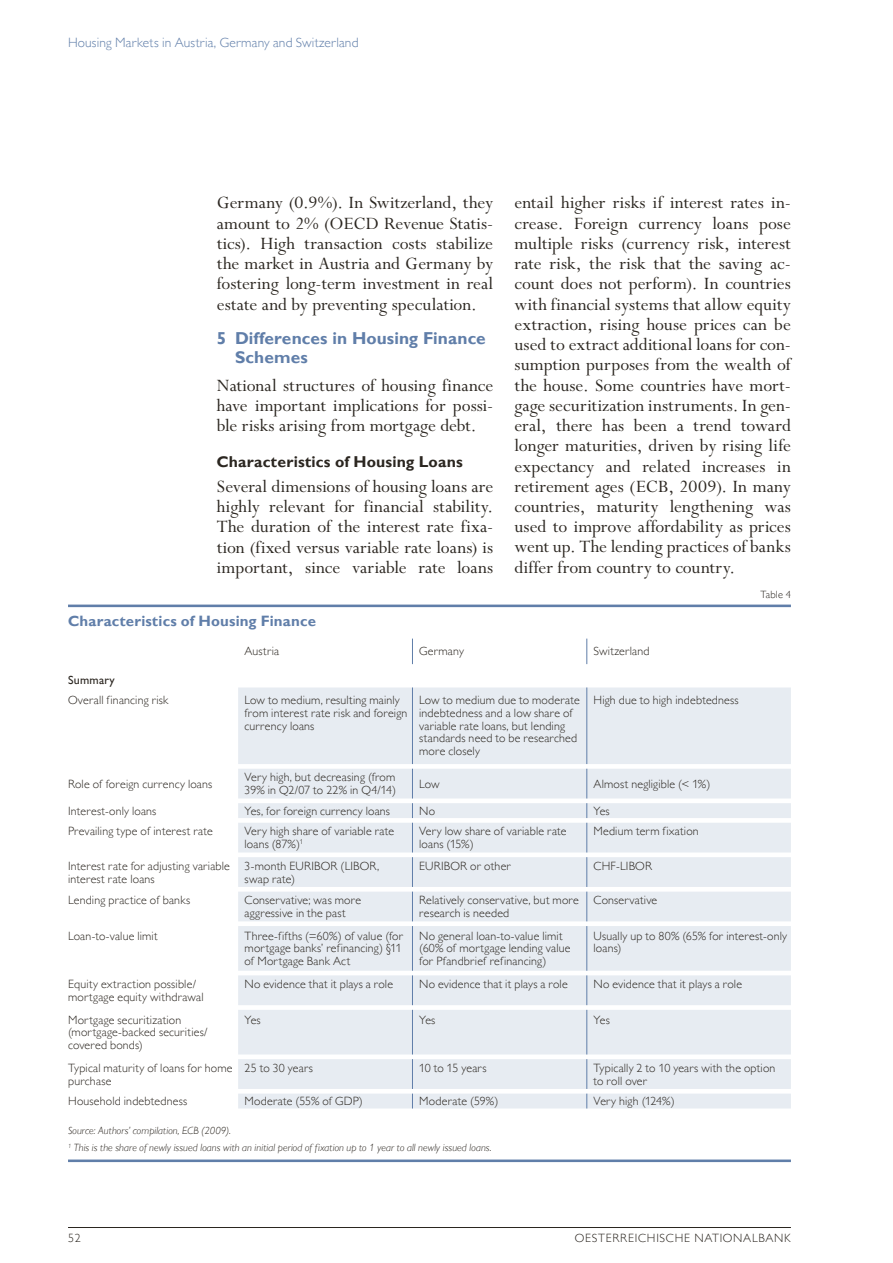
<style>
.page{position:relative;width:893px;height:1263px;background:#fff}
.page>*{position:absolute;margin:0;border:0;box-sizing:border-box;transform-origin:0 0}
.t1{font:19.5px/20.2px "Perpetua Std";color:#2b2620;text-align:justify}
.t2{font:700 17.25px/18.8px "Gill Sans MT Pro";color:#607ea9}
.t3{font:700 15.75px "Gill Sans MT Pro";letter-spacing:.01em;color:#2b2620}
.t4{font:700 15px "Gill Sans MT Pro";letter-spacing:.01em;color:#607ea9}
.t5{font:300 13.5px "Gill Sans MT Pro";letter-spacing:.01em;color:#607ea9}
.t6{font:300 12px/12.8px "Gill Sans MT Pro";letter-spacing:.015em;color:#2b2620}
.t7{font:300 12px "Gill Sans MT Pro";letter-spacing:.06em;color:#2b2620}
.t8{font:500 12px "Gill Sans MT Pro";letter-spacing:.02em;color:#2b2620}
.t9{font:italic 300 10.5px/17px "Gill Sans MT Pro";letter-spacing:.01em;color:#2b2620}
.t10{font:300 10.5px "Gill Sans MT Pro";letter-spacing:.02em;color:#2b2620}
</style>
<div class="page">
<hr style="left:68px;top:1227px;width:723px;height:1px;background:#2b2620">
<svg style="left:238px;top:687px;width:553px;height:421px;background:#e9edf3"></svg>
<hr style="left:412px;top:687px;width:1px;height:77px;background:#607ea9">
<hr style="left:586px;top:687px;width:1px;height:77px;background:#607ea9">
<svg style="left:412px;top:769px;width:1px;height:83px"></svg>
<svg style="left:586px;top:769px;width:1px;height:83px"></svg>
<hr style="left:412px;top:857px;width:1px;height:30px;background:#607ea9">
<hr style="left:586px;top:857px;width:1px;height:30px;background:#607ea9">
<svg style="left:412px;top:892px;width:1px;height:29px"></svg>
<svg style="left:586px;top:892px;width:1px;height:29px"></svg>
<hr style="left:412px;top:926px;width:1px;height:45px;background:#607ea9">
<hr style="left:586px;top:926px;width:1px;height:45px;background:#607ea9">
<hr style="left:412px;top:975px;width:1px;height:30px;background:#607ea9">
<hr style="left:586px;top:975px;width:1px;height:30px;background:#607ea9">
<hr style="left:412px;top:1010px;width:1px;height:44px;background:#607ea9">
<hr style="left:586px;top:1010px;width:1px;height:44px;background:#607ea9">
<hr style="left:412px;top:1059px;width:1px;height:30px;background:#607ea9">
<hr style="left:586px;top:1059px;width:1px;height:30px;background:#607ea9">
<svg style="left:412px;top:1093px;width:1px;height:15px"></svg>
<svg style="left:586px;top:1093px;width:1px;height:15px"></svg>
<svg style="left:412px;top:639px;width:1px;height:25px"></svg>
<svg style="left:586px;top:639px;width:1px;height:25px"></svg>
<hr style="left:68px;top:605px;width:723px;height:2px;background:#607ea9">
<hr style="left:68px;top:1159px;width:723px;height:3px;background:#607ea9">
<p class="t5" style="left:68px;top:35px;width:292px">Housing Markets in Austria, Germany and Switzerland</p>
<h1 class="t1" style="left:217px;top:193px;width:278px">Germany (0.9%). In Switzerland, they amount to 2% (OECD Revenue Statis&shy;tics). High transaction costs stabilize the market in Austria and Germany by fostering long-term investment in real estate and by preventing speculation.</h1>
<h2 class="t2" style="left:235px;top:329px;width:252px;text-indent:-18px">5 Differences in Housing Finance<br>Schemes</h2>
<h1 class="t1" style="left:217px;top:376px;width:278px">National structures of housing finance have important implications for possi&shy;ble risks arising from mortgage debt.</h1>
<h3 class="t3" style="left:217px;top:452px;width:247px">Characteristics of Housing Loans</h3>
<h1 class="t1" style="left:217px;top:477px;width:278px">Several dimensions of housing loans are highly relevant for financial stability.<br>The duration of the interest rate fixa&shy;tion (fixed versus variable rate loans) is important, since variable rate loans</h1>
<p class="t1" style="left:514px;top:193px;width:278px">entail higher risks if interest rates in&shy;crease. Foreign currency loans pose multiple risks (currency risk, interest rate risk, the risk that the saving ac&shy;count does not perform). In countries with financial systems that allow equity extraction, rising house prices can be used to extract additional loans for con&shy;sumption purposes from the wealth of the house. Some countries have mort&shy;gage securitization instruments. In gen&shy;eral, there has been a trend toward longer maturities, driven by rising life expectancy and related increases in retirement ages (ECB, 2009). In many countries, maturity lengthening was used to improve affordability as prices went up. The lending practices of banks differ from country to country.</p>
<p class="t10" style="left:760px;top:588px;width:32px">Table 4</p>
<p class="t4" style="left:68px;top:611px;width:250px">Characteristics of Housing Finance</p>
<p class="t6" style="left:244px;top:645px;width:36px">Austria</p>
<p class="t6" style="left:419px;top:645px;width:46px">Germany</p>
<p class="t6" style="left:593px;top:645px;width:58px">Switzerland</p>
<p class="t8" style="left:68px;top:673px;width:48px">Summary</p>
<p class="t6" style="left:68px;top:694px;width:102px">Overall financing risk</p>
<p class="t6" style="left:245px;top:694px;width:164px">Low to medium, resulting mainly from interest rate risk and foreign currency loans</p>
<p class="t6" style="left:419px;top:694px;width:162px">Low to medium due to moderate indebtedness and a low share of variable rate loans, but lending standards need to be researched more closely</p>
<p class="t6" style="left:593px;top:694px;width:147px">High due to high indebtedness</p>
<p class="t6" style="left:68px;top:777px;width:146px">Role of foreign currency loans</p>
<p class="t6" style="left:245px;top:771px;width:153px">Very high, but decreasing (from<br>39% in Q2/07 to 22% in Q4/14)</p>
<p class="t6" style="left:419px;top:777px;width:22px">Low</p>
<p class="t6" style="left:593px;top:777px;width:119px">Almost negligible (&lt; 1%)</p>
<p class="t6" style="left:68px;top:804px;width:90px">Interest-only loans</p>
<p class="t6" style="left:245px;top:804px;width:147px">Yes, for foreign currency loans</p>
<p class="t6" style="left:419px;top:804px;width:17px">No</p>
<p class="t6" style="left:593px;top:804px;width:18px">Yes</p>
<p class="t6" style="left:68px;top:825px;width:146px">Prevailing type of interest rate</p>
<p class="t6" style="left:245px;top:825px;width:151px">Very high share of variable rate loans (87%)<sup>1</sup></p>
<p class="t6" style="left:419px;top:825px;width:149px">Very low share of variable rate loans (15%)</p>
<p class="t6" style="left:593px;top:825px;width:107px">Medium term fixation</p>
<p class="t6" style="left:68px;top:859px;width:163px">Interest rate for adjusting variable interest rate loans</p>
<p class="t6" style="left:245px;top:859px;width:136px">3-month EURIBOR (LIBOR, swap rate)</p>
<p class="t6" style="left:419px;top:859px;width:93px">EURIBOR or other</p>
<p class="t6" style="left:593px;top:859px;width:60px">CHF-LIBOR</p>
<p class="t6" style="left:68px;top:894px;width:124px">Lending practice of banks</p>
<p class="t6" style="left:245px;top:894px;width:118px">Conservative; was more aggressive in the past</p>
<p class="t6" style="left:419px;top:894px;width:161px">Relatively conservative, but more research is needed</p>
<p class="t6" style="left:593px;top:894px;width:65px">Conservative</p>
<p class="t6" style="left:68px;top:929px;width:91px">Loan-to-value limit</p>
<p class="t6" style="left:245px;top:929px;width:160px">Three-fifths (=60%) of value (for mortgage banks’ refinancing) §11 of Mortgage Bank Act</p>
<p class="t6" style="left:419px;top:929px;width:153px">No general loan-to-value limit (60% of mortgage lending value for Pfandbrief refinancing)</p>
<p class="t6" style="left:594px;top:929px;width:195px">Usually up to 80% (65% for interest-only loans)</p>
<p class="t6" style="left:68px;top:977px;width:137px">Equity extraction possible/ mortgage equity withdrawal</p>
<p class="t6" style="left:245px;top:977px;width:150px">No evidence that it plays a role</p>
<p class="t6" style="left:419px;top:977px;width:150px">No evidence that it plays a role</p>
<p class="t6" style="left:594px;top:977px;width:150px">No evidence that it plays a role</p>
<p class="t6" style="left:68px;top:1013px;width:141px">Mortgage securitization (mortgage-backed securities/ covered bonds)</p>
<p class="t6" style="left:245px;top:1013px;width:18px">Yes</p>
<p class="t6" style="left:419px;top:1013px;width:18px">Yes</p>
<p class="t6" style="left:594px;top:1013px;width:18px">Yes</p>
<p class="t6" style="left:68px;top:1061px;width:166px">Typical maturity of loans for home purchase</p>
<p class="t6" style="left:245px;top:1061px;width:70px">25 to 30 years</p>
<p class="t6" style="left:419px;top:1061px;width:69px">10 to 15 years</p>
<p class="t6" style="left:594px;top:1061px;width:183px">Typically 2 to 10 years with the option to roll over</p>
<p class="t6" style="left:68px;top:1094px;width:121px">Household indebtedness</p>
<p class="t6" style="left:245px;top:1094px;width:120px">Moderate (55% of GDP)</p>
<p class="t6" style="left:419px;top:1094px;width:81px">Moderate (59%)</p>
<p class="t6" style="left:594px;top:1094px;width:83px">Very high (124%)</p>
<p class="t9" style="left:68px;top:1122px;width:425px">Source: Authors’ compilation, ECB (2009).<br><sup>1</sup> This is the share of newly issued loans with an initial period of fixation up to 1 year to all newly issued loans.</p>
<p class="t6" style="left:68px;top:1232px;width:14px">52</p>
<p class="t7" style="left:575px;top:1231px;width:218px">OESTERREICHISCHE NATIONALBANK</p>
</div>
